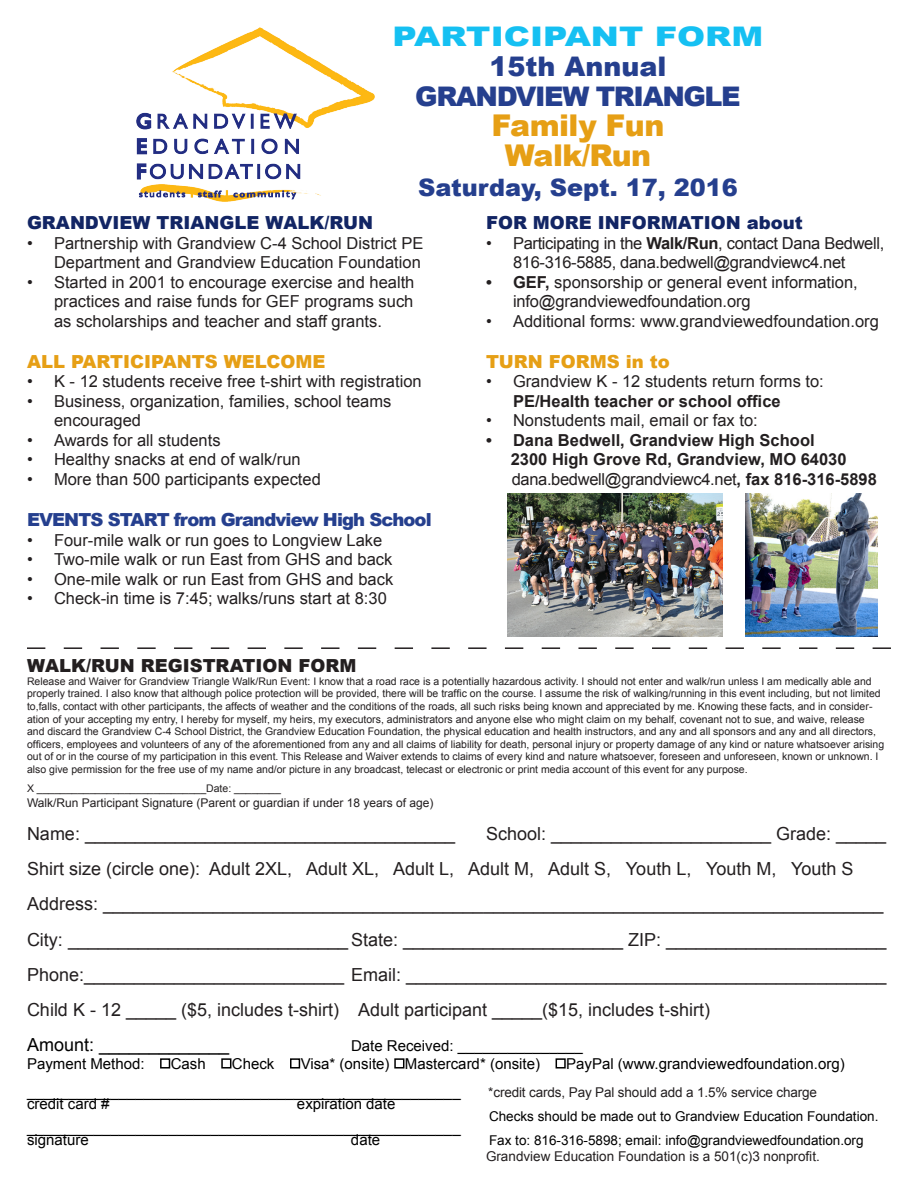
<style>
.page{position:relative;width:918px;height:1188px;background:#fff}
.page>*{position:absolute;margin:0;border:0;box-sizing:border-box;transform-origin:0 0}
.t1{font:900 30px "Arial";letter-spacing:-.02em;color:#e69f15}
.t2{font:900 27px "Arial";letter-spacing:-.05em;color:#253f8e}
.t3{font:900 27px "Arial";color:#15c0f2;scale:1.25 1}
.t4{font:900 27px "Arial";color:#253f8e}
.t5{font:900 24px "Arial";color:#253f8e}
.t6{font:18px "Arial";color:#231f20}
.t7{font:900 18px "Arial";color:#122564}
.t8{font:900 18px "Arial";color:#e69f15}
.t9{font:900 18px "Arial";letter-spacing:-.05em;color:#253f8e}
.t10{font:900 18px "Arial";color:#231f20}
.t11{font:18px "Arial";color:#000}
.t12{font:16.5px/19.5px "Arial";color:#231f20}
.t13{font:700 16.5px/19.5px "Arial";color:#231f20}
.t14{font:16.5px/19.5px "Arial";letter-spacing:-.02em;color:#231f20}
.t15{font:15px "Arial";color:#000}
.t16{font:13.5px "Arial";color:#000}
.t17{font:13.5px "Arial";color:#231f20}
.t18{font:12px "Arial";color:#231f20}
.t19{font:10.5px/12.6px "Arial";color:#231f20}
.s1{font-weight:700}
.s2{font-weight:400}
</style>
<div class="page">
<svg style="left:27px;top:647px;width:864px;height:2px"></svg>
<div style="left:160px;top:1058px;width:10px;height:11px;border:2px solid #000"></div>
<div style="left:221px;top:1058px;width:10px;height:11px;border:2px solid #000"></div>
<div style="left:290px;top:1058px;width:10px;height:11px;border:2px solid #000"></div>
<div style="left:394px;top:1058px;width:10px;height:11px;border:2px solid #000"></div>
<div style="left:556px;top:1058px;width:10px;height:11px;border:2px solid #000"></div>
<img style="left:137px;top:27px;width:238px;height:174px">
<img style="left:745px;top:494px;width:132px;height:143px">
<img style="left:508px;top:494px;width:214px;height:143px">
<p class="t3" style="left:393px;top:17px;width:298px">PARTICIPANT FORM</p>
<p class="t4" style="left:489px;top:47px;width:179px">15th Annual</p>
<p class="t2" style="left:415px;top:77px;width:327px">GRANDVIEW TRIANGLE</p>
<p class="t1" style="left:492px;top:104px;width:174px">Family Fun</p>
<p class="t1" style="left:505px;top:134px;width:148px">Walk/Run</p>
<p class="t5" style="left:418px;top:170px;width:321px">Saturday, Sept. 17, 2016</p>
<p class="t7" style="left:27px;top:210px;width:348px">GRANDVIEW TRIANGLE WALK/RUN</p>
<p class="t12" style="left:27px;top:233px;width:398px;text-align:right">• Partnership with Grandview C-4 School District PE<br>Department and Grandview Education Foundation</p>
<p class="t12" style="left:54px;top:272px;width:362px;text-align:justify;text-indent:-27px">• Started in 2001 to encourage exercise and health practices and raise funds for GEF programs such as scholarships and teacher and staff grants.</p>
<p class="t8" style="left:27px;top:348px;width:300px">ALL PARTICIPANTS WELCOME</p>
<p class="t12" style="left:27px;top:372px;width:396px">• K - 12 students receive free t-shirt with registration</p>
<p class="t12" style="left:54px;top:391px;width:339px;text-indent:-27px">• Business, organization, families, school teams encouraged</p>
<p class="t12" style="left:27px;top:430px;width:195px">• Awards for all students</p>
<p class="t12" style="left:27px;top:450px;width:275px">• Healthy snacks at end of walk/run</p>
<p class="t12" style="left:27px;top:469px;width:295px">• More than 500 participants expected</p>
<p class="t9" style="left:27px;top:507px;width:406px">EVENTS START from Grandview High School</p>
<p class="t12" style="left:27px;top:530px;width:357px">• Four-mile walk or run goes to Longview Lake</p>
<p class="t12" style="left:27px;top:549px;width:367px">• Two-mile walk or run East from GHS and back</p>
<p class="t12" style="left:27px;top:569px;width:368px">• One-mile walk or run East from GHS and back</p>
<p class="t12" style="left:27px;top:588px;width:361px">• Check-in time is 7:45; walks/runs start at 8:30</p>
<p class="t7" style="left:486px;top:210px;width:318px">FOR MORE INFORMATION about</p>
<p class="t14" style="left:513px;top:233px;width:373px;text-indent:-27px">• Participating in the <span class="s1">Walk/Run</span>, contact Dana Bedwell,<br>816-316-5885, dana.bedwell@grandviewc4.net</p>
<p class="t12" style="left:513px;top:272px;width:346px;text-indent:-27px"><span class="s1">• GEF,</span> sponsorship or general event information, info@grandviewedfoundation.org</p>
<p class="t12" style="left:486px;top:311px;width:394px">• Additional forms: www.grandviewedfoundation.org</p>
<p class="t8" style="left:486px;top:348px;width:185px">TURN FORMS in to</p>
<p class="t12" style="left:513px;top:372px;width:312px;text-indent:-27px">• Grandview K - 12 students return forms to:<br><span class="s1">PE/Health teacher or school office</span></p>
<p class="t12" style="left:486px;top:411px;width:273px">• Nonstudents mail, email or fax to:</p>
<p class="t13" style="left:486px;top:431px;width:330px">• Dana Bedwell, Grandview High School</p>
<p class="t13" style="left:511px;top:450px;width:368px">2300 High Grove Rd, Grandview, MO 64030 <span class="s2">dana.bedwell@grandviewc4.net</span>, fax 816-316-5898</p>
<p class="t10" style="left:27px;top:653px;width:331px">WALK/RUN REGISTRATION FORM</p>
<p class="t19" style="left:27px;top:675px;width:859px">Release and Waiver for Grandview Triangle Walk/Run Event: I know that a road race is a potentially hazardous activity. I should not enter and walk/run unless I am medically able and properly trained. I also know that although police protection will be provided, there will be traffic on the course. I assume the risk of walking/running in this event including, but not limited to,falls, contact with other participants, the affects of weather and the conditions of the roads, all such risks being known and appreciated by me. Knowing these facts, and in consider&shy;ation of your accepting my entry, I hereby for myself, my heirs, my executors, administrators and anyone else who might claim on my behalf, covenant not to sue, and waive, release and discard the Grandview C-4 School District, the Grandview Education Foundation, the physical education and health instructors, and any and all sponsors and any and all directors, officers, employees and volunteers of any of the aforementioned from any and all claims of liability for death, personal injury or property damage of any kind or nature whatsoever arising out of or in the course of my participation in this event. This Release and Waiver extends to claims of every kind and nature whatsoever, foreseen and unforeseen, known or unknown. I also give permission for the free use of my name and/or picture in any broadcast, telecast or electronic or print media account of this event for any purpose.</p>
<p class="t19" style="left:27px;top:782px;width:255px">X _____________________________Date: ________</p>
<p class="t18" style="left:27px;top:794px;width:408px">Walk/Run Participant Signature (Parent or guardian if under 18 years of age)</p>
<p class="t6" style="left:27px;top:822px;width:430px">Name: _____________________________________</p>
<p class="t6" style="left:486px;top:822px;width:402px">School: ______________________ Grade: _____</p>
<p class="t6" style="left:27px;top:857px;width:828px">Shirt size (circle one): Adult 2XL, Adult XL, Adult L, Adult M, Adult S, Youth L, Youth M, Youth S</p>
<p class="t6" style="left:27px;top:892px;width:858px">Address: ______________________________________________________________________________</p>
<p class="t6" style="left:27px;top:927px;width:861px">City: ____________________________State: ______________________ ZIP: ______________________</p>
<p class="t6" style="left:27px;top:962px;width:861px">Phone:__________________________ Email: ________________________________________________</p>
<p class="t6" style="left:27px;top:997px;width:685px">Child K - 12 _____ ($5, includes t-shirt) Adult participant _____($15, includes t-shirt)</p>
<p class="t11" style="left:27px;top:1032px;width:204px">Amount: _____________</p>
<p class="t15" style="left:351px;top:1035px;width:233px">Date Received: _______________</p>
<p class="t15" style="left:27px;top:1053px;width:119px">Payment Method:</p>
<p class="t15" style="left:171px;top:1053px;width:37px">Cash</p>
<p class="t15" style="left:232px;top:1053px;width:44px">Check</p>
<p class="t15" style="left:301px;top:1053px;width:241px">Visa* (onsite) Mastercard* (onsite)</p>
<p class="t15" style="left:566px;top:1053px;width:280px">PayPal (www.grandviewedfoundation.org)</p>
<p class="t15" style="left:27px;top:1081px;width:435px">____________________________________________________</p>
<p class="t17" style="left:488px;top:1083px;width:330px">*credit cards, Pay Pal should add a 1.5% service charge</p>
<p class="t15" style="left:27px;top:1093px;width:84px">credit card #</p>
<p class="t15" style="left:297px;top:1093px;width:100px">expiration date</p>
<p class="t16" style="left:489px;top:1107px;width:391px">Checks should be made out to Grandview Education Foundation.</p>
<p class="t15" style="left:27px;top:1117px;width:435px">____________________________________________________</p>
<p class="t15" style="left:27px;top:1129px;width:63px">signature</p>
<p class="t15" style="left:351px;top:1129px;width:31px">date</p>
<p class="t16" style="left:489px;top:1131px;width:376px">Fax to: 816-316-5898; email: info@grandviewedfoundation.org</p>
<p class="t17" style="left:486px;top:1147px;width:335px">Grandview Education Foundation is a 501(c)3 nonprofit.</p>
</div>
